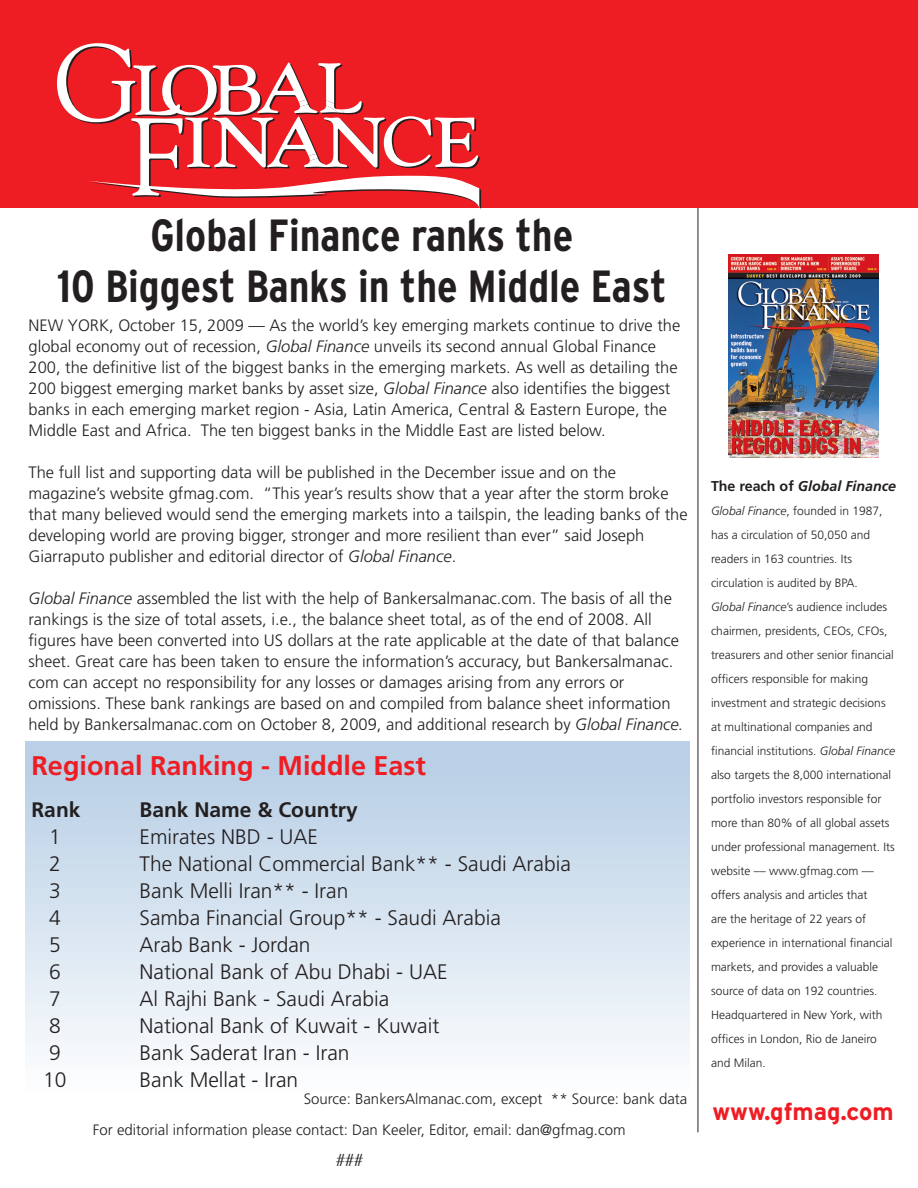
<style>
.page{position:relative;width:918px;height:1188px;background:#fff}
.page>*{position:absolute;margin:0;border:0;box-sizing:border-box;transform-origin:0 0}
.t1{font:700 condensed 45px/51px "Interstate";color:#231f20;text-align:center}
.t2{font:700 27px "Frutiger";color:#ee1d23}
.t3{font:700 24px "Interstate";color:#ee1d23}
.t4{font:300 21px "Frutiger";color:#231f20}
.t5{font:700 21px "Frutiger";color:#231f20}
.t6{font:18px "Times";color:#231f20}
.t7{font:300 16.5px/21px "Frutiger";color:#231f20}
.t8{font:300 15px/31.5px "Frutiger";color:#231f20}
.t9{font:italic 700 14.25px "Frutiger";color:#231f20}
.t10{font:300 12px/24px "Frutiger";color:#231f20}
.s1{font-style:italic}
.s2{font-style:normal}
</style>
<div class="page">
<img style="left:728px;top:254px;width:150px;height:203px">
<div style="left:717px;top:232px;width:174px;height:224px;border:1px solid #fff"></div>
<div style="left:26px;top:741px;width:664px;height:366px;background:linear-gradient(to bottom,#b4cce4,#fff)"></div>
<div style="left:0;top:0;width:918px;height:208px;background:#ee1d23"></div>
<svg style="left:57px;top:43px;width:424px;height:166px"></svg>
<hr style="left:698px;top:208px;width:1px;height:924px;background:#231f20">
<h1 class="t1" style="left:57px;top:209px;width:611px">Global Finance ranks the<br>10 Biggest Banks in the Middle East</h1>
<p class="t7" style="left:28px;top:315px;width:653px">NEW YORK, October 15, 2009 — As the world’s key emerging markets continue to drive the global economy out of recession, <span class="s1">Global Finance</span> unveils its second annual Global Finance 200, the definitive list of the biggest banks in the emerging markets. As well as detailing the 200 biggest emerging market banks by asset size, <span class="s1">Global Finance</span> also identifies the biggest banks in each emerging market region - Asia, Latin America, Central &amp; Eastern Europe, the Middle East and Africa. The ten biggest banks in the Middle East are listed below.</p>
<p class="t7" style="left:28px;top:462px;width:661px">The full list and supporting data will be published in the December issue and on the magazine’s website gfmag.com. “This year’s results show that a year after the storm broke that many believed would send the emerging markets into a tailspin, the leading banks of the developing world are proving bigger, stronger and more resilient than ever” said Joseph Giarraputo publisher and editorial director of <span class="s1">Global Finance</span>.</p>
<p class="t7" style="left:28px;top:588px;width:656px"><span class="s1">Global Finance</span> assembled the list with the help of Bankersalmanac.com. The basis of all the rankings is the size of total assets, i.e., the balance sheet total, as of the end of 2008. All figures have been converted into US dollars at the rate applicable at the date of that balance sheet. Great care has been taken to ensure the information’s accuracy, but Bankersalmanac. com can accept no responsibility for any losses or damages arising from any errors or omissions. These bank rankings are based on and compiled from balance sheet information held by Bankersalmanac.com on October 8, 2009, and additional research by <span class="s1">Global Finance.</span></p>
<h2 class="t2" style="left:32px;top:749px;width:396px">Regional Ranking - Middle East</h2>
<p class="t5" style="left:32px;top:797px;width:51px">Rank</p>
<p class="t5" style="left:140px;top:797px;width:220px">Bank Name &amp; Country</p>
<p class="t4" style="left:49px;top:824px;width:13px">1</p>
<p class="t4" style="left:140px;top:824px;width:180px">Emirates NBD - UAE</p>
<p class="t4" style="left:49px;top:851px;width:13px">2</p>
<p class="t4" style="left:140px;top:851px;width:433px">The National Commercial Bank** - Saudi Arabia</p>
<p class="t4" style="left:49px;top:878px;width:13px">3</p>
<p class="t4" style="left:140px;top:878px;width:210px">Bank Melli Iran** - Iran</p>
<p class="t4" style="left:49px;top:905px;width:13px">4</p>
<p class="t4" style="left:140px;top:905px;width:363px">Samba Financial Group** - Saudi Arabia</p>
<p class="t4" style="left:49px;top:932px;width:13px">5</p>
<p class="t4" style="left:140px;top:932px;width:173px">Arab Bank - Jordan</p>
<p class="t4" style="left:49px;top:959px;width:13px">6</p>
<p class="t4" style="left:140px;top:959px;width:310px">National Bank of Abu Dhabi - UAE</p>
<p class="t4" style="left:49px;top:986px;width:13px">7</p>
<p class="t4" style="left:140px;top:986px;width:251px">Al Rajhi Bank - Saudi Arabia</p>
<p class="t4" style="left:49px;top:1013px;width:13px">8</p>
<p class="t4" style="left:140px;top:1013px;width:301px">National Bank of Kuwait - Kuwait</p>
<p class="t4" style="left:49px;top:1040px;width:13px">9</p>
<p class="t4" style="left:140px;top:1040px;width:212px">Bank Saderat Iran - Iran</p>
<p class="t4" style="left:43px;top:1067px;width:25px">10</p>
<p class="t4" style="left:140px;top:1067px;width:160px">Bank Mellat - Iran</p>
<p class="t8" style="left:93px;top:1083px;width:596px;text-indent:211px">Source: BankersAlmanac.com, except ** Source: bank data<br>For editorial information please contact: Dan Keeler, Editor, email: dan@gfmag.com</p>
<p class="t6" style="left:336px;top:1143px;width:28px">###</p>
<p class="t9" style="left:711px;top:478px;width:187px"><span class="s2">The reach of</span> Global Finance</p>
<p class="t10" style="left:711px;top:499px;width:186px"><span class="s1">Global Finance</span>, founded in 1987, has a circulation of 50,050 and readers in 163 countries. Its circulation is audited by BPA.<br><span class="s1">Global Finance</span>’s audience includes chairmen, presidents, CEOs, CFOs, treasurers and other senior financial officers responsible for making investment and strategic decisions at multinational companies and financial institutions. <span class="s1">Global Finance </span>also targets the 8,000 international portfolio investors responsible for more than 80% of all global assets under professional management. Its website –– www.gfmag.com –– offers analysis and articles that<br>are the heritage of 22 years of experience in international financial markets, and provides a valuable source of data on 192 countries.<br>Headquartered in New York, with offices in London, Rio de Janeiro and Milan.</p>
<h3 class="t3" style="left:712px;top:1098px;width:183px">www.gfmag.com</h3>
</div>
